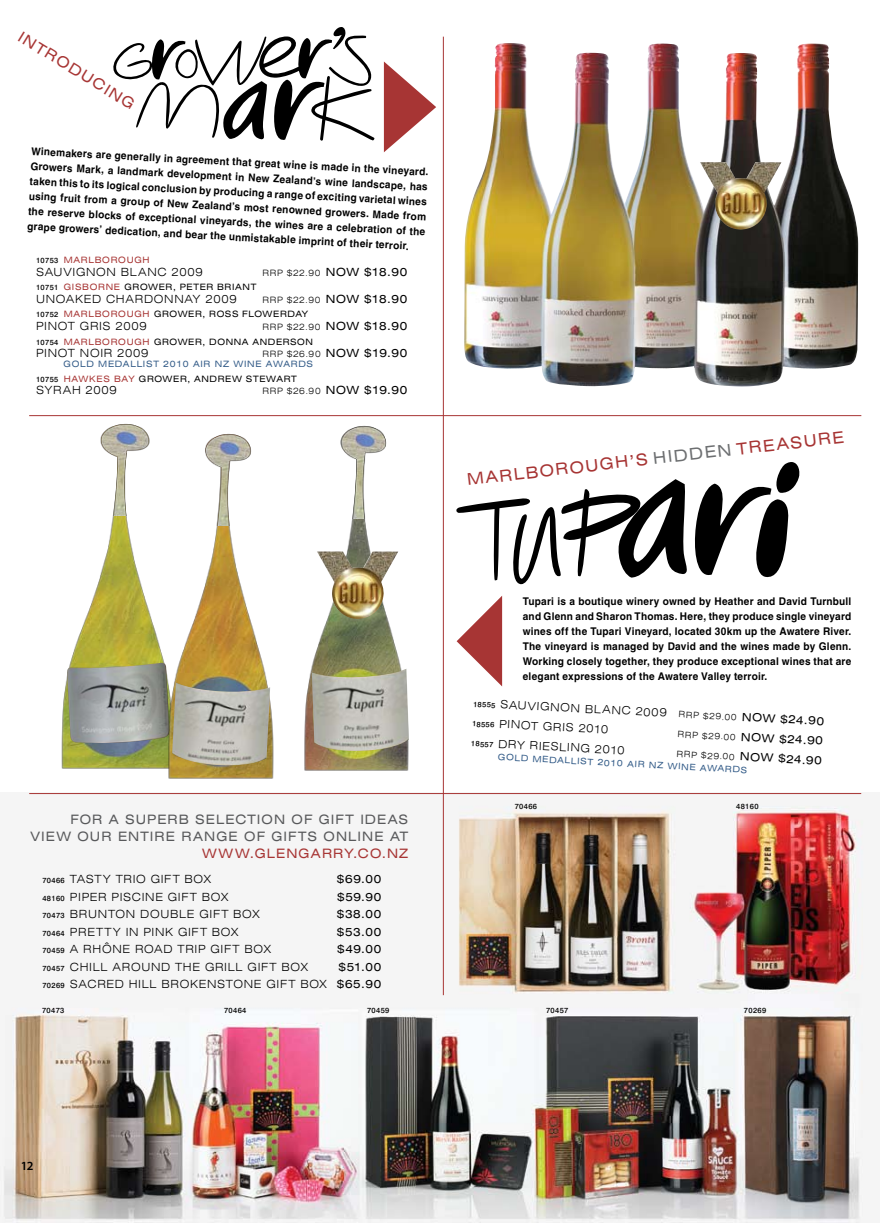
<style>
.page{position:relative;width:886px;height:1223px;background:#fff}
.page>*{position:absolute;margin:0;border:0;box-sizing:border-box;transform-origin:0 0}
.t1{font:expanded 16.25px "Swiss 721 BT";color:#a73534}
.t2{font:expanded 15px "Swiss 721 BT";color:#a73534}
.t3{font:expanded 13px/16.9px "Swiss 721 BT";letter-spacing:.085em;color:#58595b}
.t4{font:expanded 13px "Swiss 721 BT";letter-spacing:.085em;color:#a73534}
.t5{font:600 12.5px "Myriad Pro";color:#000}
.t6{font:300 expanded 11.25px/19.8px "Swiss 721 BT";letter-spacing:.06em;color:#000}
.t7{font:expanded 11.25px "Swiss 721 BT";letter-spacing:.065em;color:#000}
.t8{font:700 10.62px/15px "Helvetica";letter-spacing:.02em;color:#000;text-align:justify;scale:.95 1}
.t9{font:expanded 8.75px/14.8px "Swiss 721 BT";letter-spacing:.07em;color:#000}
.t10{font:expanded 8.75px/10px "Swiss 721 BT";letter-spacing:.08em;color:#355d89}
.t11{font:300 expanded 8.75px "Swiss 721 BT";letter-spacing:.075em;color:#000}
.t12{font:expanded 8.75px "Swiss 721 BT";letter-spacing:.08em;color:#a73534}
.t13{font:500 7.5px "Swiss 721 BT";letter-spacing:.05em;color:#000}
.s1{font-weight:500;font-stretch:normal;font-size:7.5px;color:#000}
.s2{font-weight:400;font-size:11.25px}
.s3{font-weight:500;font-stretch:normal;font-size:7.5px}
.s4{color:#a73534}
.s5{font-weight:300}
.s6{font-size:11.25px}
.s7{font-weight:300;color:#000}
.s8{font-size:11.25px;color:#000}
.s9{font-weight:400}
.s10{color:#6d6f71}
.s11{font-size:8.75px}
</style>
<div class="page">
<img style="left:61px;top:515px;width:103px;height:254px">
<img style="left:100px;top:423px;width:50px;height:92px">
<img style="left:0;top:792px;width:864px;height:430px">
<img style="left:67px;top:662px;width:97px;height:81px">
<svg style="left:113px;top:27px;width:262px;height:114px"></svg>
<img style="left:464px;top:43px;width:394px;height:344px">
<hr style="left:443px;top:37px;width:1px;height:958px;background:#a73534">
<hr style="left:29px;top:415px;width:832px;height:1px;background:#a73534">
<hr style="left:29px;top:793px;width:832px;height:1px;background:#a73534">
<svg style="left:384px;top:61px;width:52px;height:91px"></svg>
<svg style="left:457px;top:596px;width:45px;height:90px"></svg>
<svg style="left:456px;top:462px;width:344px;height:123px"></svg>
<img style="left:164px;top:526px;width:110px;height:253px">
<img style="left:205px;top:433px;width:46px;height:93px">
<img style="left:304px;top:518px;width:105px;height:253px">
<img style="left:340px;top:425px;width:47px;height:93px">
<img style="left:172px;top:682px;width:98px;height:85px">
<img style="left:317px;top:551px;width:81px;height:68px">
<img style="left:700px;top:162px;width:81px;height:68px">
<img style="left:312px;top:668px;width:97px;height:84px">
<h2 class="t2" style="left:25px;top:27px;width:135px;rotate:32deg">INTRODUCING</h2>
<p class="t8" style="left:32px;top:143px;width:420px;rotate:3deg">Winemakers are generally in agreement that great wine is made in the vineyard.<br>Growers Mark, a landmark development in New Zealand’s wine landscape, has taken this to its logical conclusion by producing a range of exciting varietal wines using fruit from a group of New Zealand’s most renowned growers. Made from the reserve blocks of exceptional vineyards, the wines are a celebration of the grape growers’ dedication, and bear the unmistakable imprint of their terroir.</p>
<p class="t12" style="left:36px;top:255px;width:115px"><span class="s1">10753</span> MARLBOROUGH</p>
<p class="t6" style="left:36px;top:262px;width:168px">SAUVIGNON BLANC 2009</p>
<p class="t11" style="left:262px;top:267px;width:146px">RRP $22.90 <span class="s2">NOW $18.90</span></p>
<p class="t9" style="left:36px;top:280px;width:222px"><span class="s3">10751</span> <span class="s4">GISBORNE</span> GROWER, PETER BRIANT</p>
<p class="t6" style="left:36px;top:289px;width:202px">U NOAKED CHARDO NNAY 2009</p>
<p class="t9" style="left:36px;top:292px;width:373px;text-indent:226px"><span class="s5">RRP $22.90</span> <span class="s6">NOW $18.90<br></span><span class="s3">10752</span> <span class="s4">MARLBOROUGH</span> GROWER, ROSS FLOWERDAY</p>
<p class="t6" style="left:36px;top:316px;width:112px">PINOT GRIS 2009</p>
<p class="t9" style="left:36px;top:319px;width:373px;text-indent:226px"><span class="s5">RRP $22.90</span> <span class="s6">NOW $18.90<br></span><span class="s3">10754</span> <span class="s4">MARLBOROUGH</span> GROWER, DONNA ANDERSON</p>
<p class="t6" style="left:36px;top:343px;width:114px">PINOT NOIR 2009</p>
<p class="t10" style="left:64px;top:348px;width:345px;text-indent:199px"><span class="s7">RRP $26.90</span> <span class="s8">NOW $19.90<br></span>GOLD MEDALLIST 2010 AIR NZ WINE AWARDS</p>
<p class="t9" style="left:36px;top:371px;width:262px"><span class="s3">10755</span> <span class="s4">HAWKES BAY</span> GROWER, ANDREW STEWART</p>
<p class="t6" style="left:36px;top:380px;width:82px">SYRAH 2009</p>
<p class="t11" style="left:262px;top:385px;width:146px">RRP $26.90 <span class="s2">NOW $19.90</span></p>
<p class="t3" style="left:30px;top:811px;width:379px;text-indent:261px">OF GI FT IDEAS<br>VIEW OUR ENTIRE RANGE OF GIFTS ONLINE AT</p>
<p class="t4" style="left:202px;top:845px;width:207px">WWW.GLENGARRY.CO.NZ</p>
<p class="t6" style="left:42px;top:869px;width:170px"><span class="s3">70466</span> TASTY TRIO GIFT BOX</p>
<p class="t7" style="left:337px;top:872px;width:46px">$69.00</p>
<p class="t6" style="left:42px;top:886px;width:188px"><span class="s3">48160</span> PIPER PISCINE GIFT BOX</p>
<p class="t7" style="left:337px;top:890px;width:46px">$59.90</p>
<p class="t6" style="left:42px;top:904px;width:108px"><span class="s3">70473</span> BRU NTON DOUB</p>
<p class="t6" style="left:179px;top:904px;width:82px">LE GIFT BOX</p>
<p class="t7" style="left:337px;top:907px;width:46px">$38.00</p>
<p class="t6" style="left:42px;top:921px;width:198px"><span class="s3">70464</span> PRETTY IN PINK GIFT BOX</p>
<p class="t7" style="left:337px;top:925px;width:46px">$53.00</p>
<p class="t6" style="left:42px;top:939px;width:230px"><span class="s3">70459</span> A RHÔNE ROAD TRIP GIFT BOX</p>
<p class="t7" style="left:337px;top:942px;width:46px">$49.00</p>
<p class="t6" style="left:42px;top:956px;width:267px"><span class="s3">70457</span> CHILL AROU ND THE GRILL GIFT BOX</p>
<p class="t7" style="left:338px;top:960px;width:44px">$51.00</p>
<p class="t6" style="left:42px;top:974px;width:166px"><span class="s3">70269</span> SACRED HILL BROKENST</p>
<p class="t6" style="left:233px;top:974px;width:20px">ONE</p>
<p class="t6" style="left:266px;top:974px;width:116px">GIFT BOX <span class="s9">$65.90</span></p>
<p class="t3" style="left:70px;top:811px;width:22px">FOR</p>
<p class="t3" style="left:109px;top:811px;width:28px">A SUPER</p>
<p class="t3" style="left:179px;top:811px;width:88px">B SE LECTION</p>
<h1 class="t1" style="left:466px;top:468px;width:381px;rotate:-6deg">MARLB OROUGH’S <span class="s10">HIDDEN</span> TREASURE</h1>
<p class="t8" style="left:523px;top:593px;width:347px">Tupari is a boutique winery owned by Heather and David Turnbull and Glenn and Sharon Thomas. Here, they produce single vineyard wines off the Tupari Vineyard, located 30km up the Awatere River.<br>The vineyard is managed by David and the wines made by Glenn.<br>Working closely together, they produce exceptional wines that are elegant expressions of the Awatere Valley terroir.</p>
<p class="t6" style="left:474px;top:692px;width:353px;rotate:3deg"><span class="s3">18555</span> SAUVIGNON BLANC 2009 <span class="s11">RRP $29.00</span> <span class="s9">NOW $24.90<br></span><span class="s3">18556</span> PINOT GRIS 2010</p>
<p class="t11" style="left:678px;top:729px;width:147px;rotate:3deg">RRP $29.00 <span class="s2">NOW $24.90</span></p>
<p class="t13" style="left:471px;top:739px;width:24px;rotate:3deg">18557</p>
<p class="t10" style="left:498px;top:751px;width:74px;rotate:3deg">GOLD MEDALL</p>
<p class="t6" style="left:499px;top:733px;width:128px;rotate:3deg">DRY RIESLING 2010</p>
<p class="t10" style="left:578px;top:742px;width:246px;line-height:12.2px;text-indent:99px;rotate:3deg"><span class="s7">RRP $29.00</span> <span class="s8">NOW $24.90<br></span>IST 2010 AIR NZ WINE AWARDS</p>
<p class="t13" style="left:515px;top:802px;width:24px">70466</p>
<p class="t13" style="left:736px;top:802px;width:24px">48160</p>
<p class="t13" style="left:42px;top:1005px;width:24px">70473</p>
<p class="t13" style="left:224px;top:1005px;width:24px">70464</p>
<p class="t13" style="left:367px;top:1005px;width:24px">70459</p>
<p class="t13" style="left:546px;top:1005px;width:24px">70457</p>
<p class="t13" style="left:744px;top:1005px;width:24px">70269</p>
<p class="t5" style="left:21px;top:1157px;width:14px">12</p>
</div>
